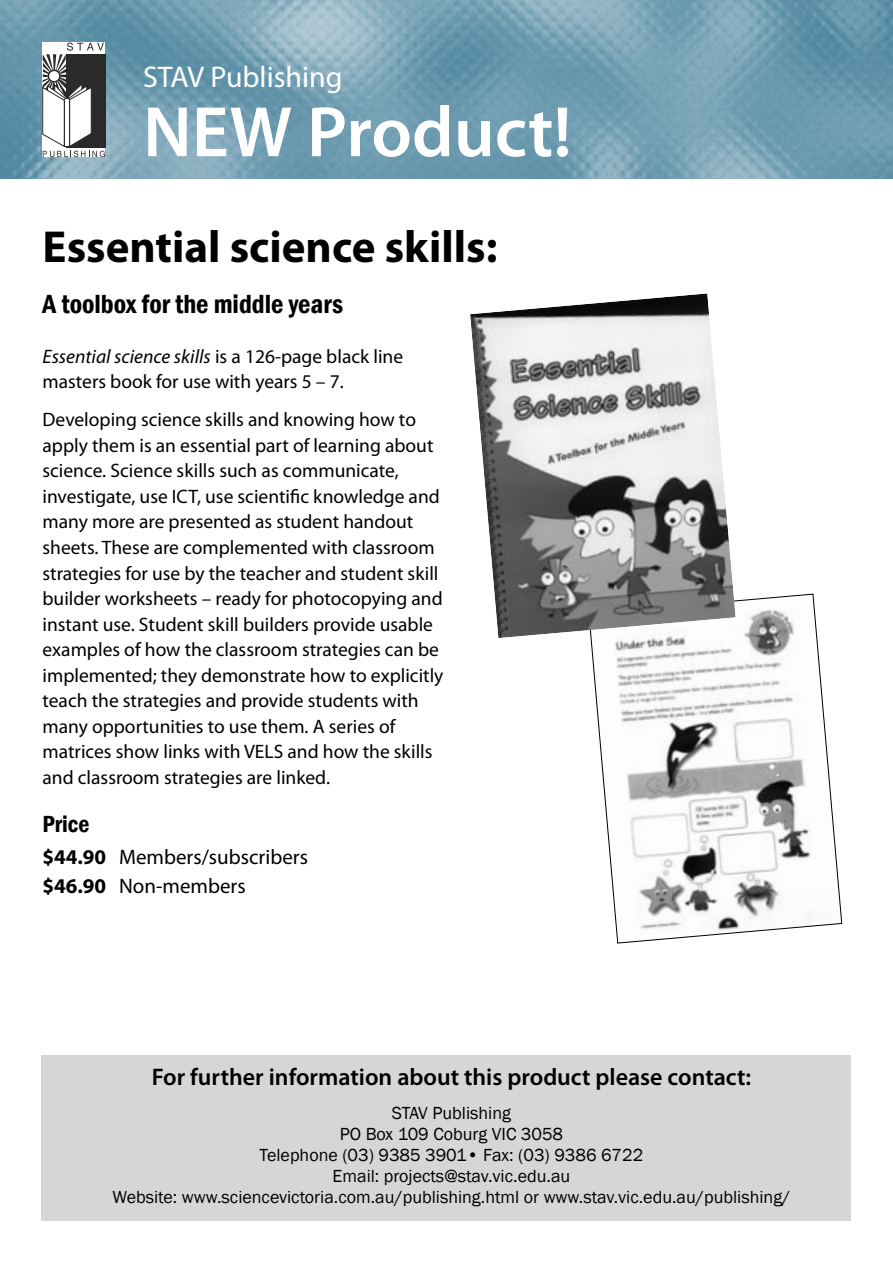
<style>
.page{position:relative;width:893px;height:1263px;background:#fff}
.page>*{position:absolute;margin:0;border:0;box-sizing:border-box;transform-origin:0 0}
.LT_Sub-Head{font:600 72px "Myriad Pro";color:#fff}
.LT_Sub-Head-2{font:700 45px "Myriad Pro";color:#000}
.LT_Sub-Head-3{font:30px "Myriad Pro";color:#fff}
.LT_Sub-Head-4{font:600 condensed 27px "Franklin Gothic";color:#000}
.stavcon_sub_1{font:600 24px "Myriad Pro";color:#000}
.LT_Sub-head_2{font:600 condensed 24px "Franklin Gothic";color:#000}
.stavcon_body_text{font:21px "Myriad Pro";color:#000}
.stavcon_body_text-2{font:19.5px/25.5px "Myriad Pro";color:#000}
.stavcon_sub_1-2{font:18px/21px "Franklin Gothic";color:#000;text-align:center}
.s1{font-style:italic}
.s2{font-weight:700}
</style>
<div class="page">
<div style="left:41px;top:1055px;width:809px;height:165px;background:#d6d6d6"></div>
<img style="left:0;top:0;width:893px;height:179px">
<svg style="left:43px;top:43px;width:62px;height:114px"></svg>
<svg style="left:590px;top:594px;width:252px;height:349px"></svg>
<img style="left:470px;top:293px;width:266px;height:345px">
<p class="LT_Sub-Head-3" style="left:143px;top:61px;width:201px">STAV Publishing</p>
<p class="LT_Sub-Head" style="left:143px;top:92px;width:430px">NEW Product!</p>
<p class="LT_Sub-Head-2" style="left:43px;top:222px;width:456px">Essential science skills:</p>
<p class="LT_Sub-Head-4" style="left:43px;top:286px;width:302px">A toolbox for the middle years</p>
<p class="stavcon_body_text-2" style="left:43px;top:344px;width:362px"><span class="s1">Essential science skills</span> is a 126-page black line masters book for use with years 5 – 7.</p>
<p class="stavcon_body_text-2" style="left:43px;top:408px;width:402px">Developing science skills and knowing how to apply them is an essential part of learning about science. Science skills such as communicate, investigate, use ICT, use scientific knowledge and many more are presented as student handout sheets. These are complemented with classroom strategies for use by the teacher and student skill builder worksheets – ready for photocopying and instant use. Student skill builders provide usable examples of how the classroom strategies can be implemented; they demonstrate how to explicitly teach the strategies and provide students with many opportunities to use them. A series of matrices show links with VELS and how the skills and classroom strategies are linked.</p>
<p class="LT_Sub-head_2" style="left:43px;top:808px;width:49px">Price</p>
<p class="stavcon_body_text" style="left:43px;top:846px;width:267px"><span class="s2">$44.90</span> Members/subscribers</p>
<p class="stavcon_body_text" style="left:43px;top:874px;width:205px"><span class="s2">$46.90</span> Non-members</p>
<p class="stavcon_sub_1" style="left:152px;top:1063px;width:601px">For further information about this product please contact:</p>
<p class="stavcon_sub_1-2" style="left:113px;top:1102px;width:679px">STAV Publishing<br>PO Box 109 Coburg VIC 3058<br>Telephone (03) 9385 3901• Fax: (03) 9386 6722<br>Email: projects@stav.vic.edu.au<br>Website: www.sciencevictoria.com.au/publishing.html or www.stav.vic.edu.au/publishing/</p>
</div>
